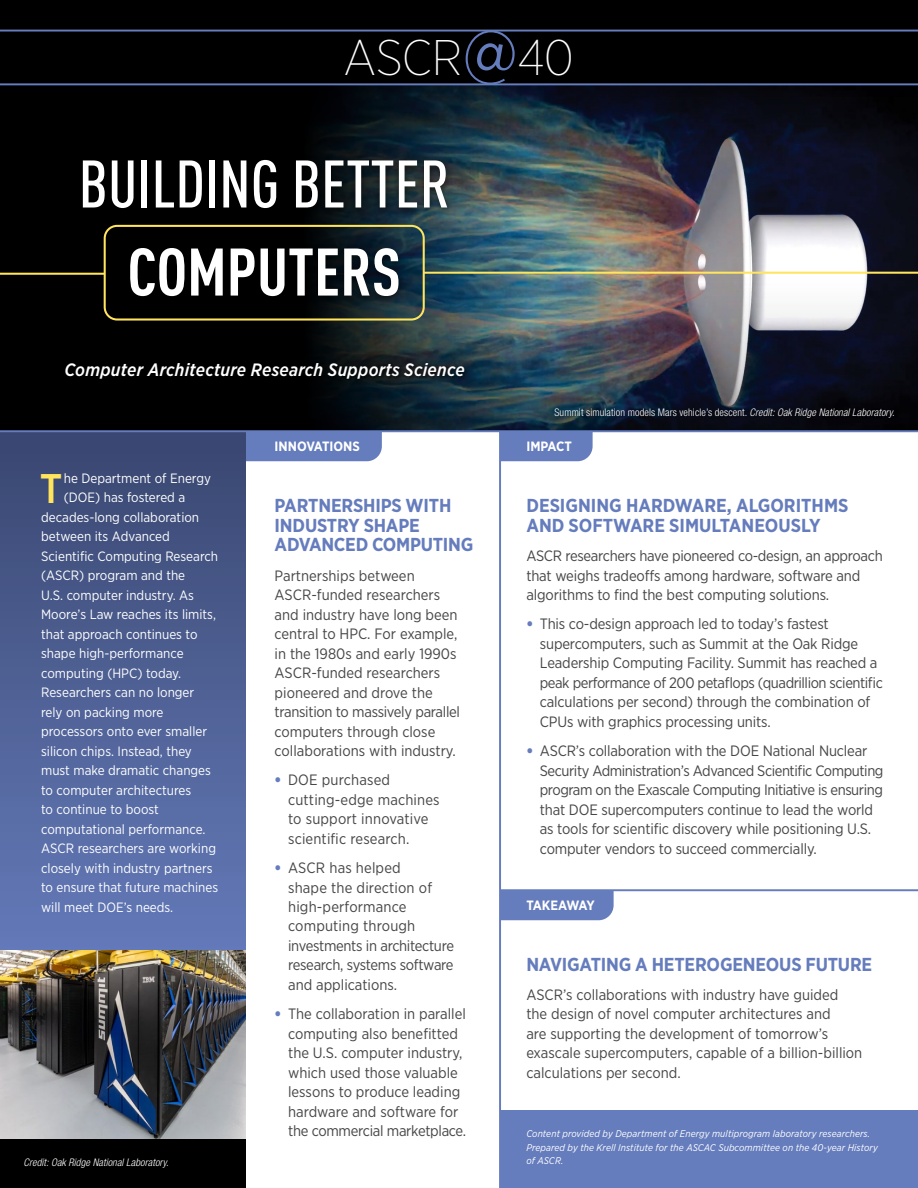
<style>
.page{position:relative;width:918px;height:1188px;background:#fff}
.page>*{position:absolute;margin:0;border:0;box-sizing:border-box;transform-origin:0 0}
.t1{font:500 66px/88.1px "DIN Cond";color:#fff;text-align:center}
.t2{font:200 49.95px "Gotham Narrow";letter-spacing:-.015em;color:#fff}
.t3{font:500 41.4px "Gotham Narrow";color:#ffe45e}
.t4{font:700 18.75px/19.5px "Gotham Narrow";letter-spacing:-.01em;color:#657cbd}
.t5{font:italic 500 17.85px "Gotham Narrow";letter-spacing:.015em;color:#fff}
.t6{font:15px/19.5px "Gotham Narrow";letter-spacing:-.01em;color:#464547}
.t7{font:15px/19.5px "Gotham Narrow";letter-spacing:.01em;color:#464547}
.t8{font:13.5px "Gotham Narrow";color:#fff}
.t9{font:700 13.5px "Gotham Narrow";color:#fff}
.t10{font:700 13.5px "Gotham Narrow";letter-spacing:-.065em;color:#fff}
.t11{font:300 condensed 10.5px "Helvetica Neue LT Std";letter-spacing:.01em;color:#fff}
.t12{font:italic 300 condensed 10.5px "Helvetica Neue LT Std";letter-spacing:.01em;color:#fff}
.t13{font:italic 9.75px/13.5px "Gotham Narrow";letter-spacing:.01em;color:#fff}
.s1{font-weight:400;font-size:62.7px;color:#657cbd}
.s2{font-weight:700}
.s3{font-weight:900;color:#657cbd}
.s4{font-style:italic}
</style>
<div class="page">
<div style="left:245px;top:432px;width:137px;height:29px;background:#657cbd"></div>
<svg style="left:0;top:432px;width:245px;height:519px;background:#4e6094"></svg>
<div style="left:500px;top:1110px;width:418px;height:78px;background:#657cbd"></div>
<div style="left:0;top:0;width:918px;height:431px;background:#000"></div>
<img style="left:0;top:85px;width:918px;height:345px">
<div style="left:554px;top:407px;width:343px;height:13px;background:#000;opacity:.35"></div>
<hr style="left:0;top:83px;width:918px;height:2px;background:#657cbd">
<hr style="left:0;top:30px;width:918px;height:2px;background:#657cbd">
<hr style="left:499px;top:431px;width:2px;height:757px;background:#657cbd">
<div style="left:104px;top:225px;width:321px;height:96px;border:2px solid #ffe45e;border-radius:12px"></div>
<hr style="left:0;top:273px;width:105px;height:2px;background:#ffe45e">
<hr style="left:424px;top:272px;width:494px;height:2px;background:#ffe45e">
<div style="left:75px;top:155px;width:380px;height:151px;background:#000;opacity:.65"></div>
<div style="left:63px;top:361px;width:406px;height:22px;background:#000;opacity:.85"></div>
<div style="left:501px;top:432px;width:92px;height:29px;background:#657cbd"></div>
<hr style="left:0;top:430px;width:918px;height:2px;background:#657cbd">
<img style="left:0;top:951px;width:245px;height:189px">
<div style="left:0;top:1140px;width:245px;height:48px;background:#000"></div>
<div style="left:501px;top:891px;width:113px;height:29px;background:#657cbd"></div>
<hr style="left:500px;top:889px;width:418px;height:2px;background:#657cbd">
<h1 class="t2" style="left:344px;top:27px;width:232px">ASCR<span class="s1">@</span>40</h1>
<p class="t1" style="left:79px;top:139px;width:373px">BUILDING BETTER<br><span class="s2">COMPUTERS</span></p>
<p class="t5" style="left:64px;top:359px;width:402px">Computer Architecture Research Supports Science</p>
<p class="t3" style="left:40px;top:462px;width:24px">T</p>
<p class="t8" style="left:64px;top:470px;width:149px">he Department of Energy</p>
<p class="t8" style="left:64px;top:489px;width:123px">(DOE) has fostered a</p>
<p class="t8" style="left:41px;top:509px;width:160px">decades-long collaboration</p>
<p class="t8" style="left:41px;top:528px;width:130px">between its Advanced</p>
<p class="t8" style="left:41px;top:548px;width:179px">Scientifc Computing Research</p>
<p class="t8" style="left:41px;top:567px;width:146px">(ASCR) program and the</p>
<p class="t8" style="left:41px;top:587px;width:154px">U.S. computer industry. As</p>
<p class="t8" style="left:41px;top:606px;width:176px">Moore’s Law reaches its limits,</p>
<p class="t8" style="left:41px;top:626px;width:158px">that approach continues to</p>
<p class="t8" style="left:41px;top:645px;width:144px">shape high-performance</p>
<p class="t8" style="left:41px;top:665px;width:142px">computing (HPC) today.</p>
<p class="t8" style="left:41px;top:684px;width:155px">Researchers can no longer</p>
<p class="t8" style="left:41px;top:704px;width:124px">rely on packing more</p>
<p class="t8" style="left:41px;top:723px;width:167px">processors onto ever smaller</p>
<p class="t8" style="left:41px;top:743px;width:152px">silicon chips. Instead, they</p>
<p class="t8" style="left:41px;top:762px;width:171px">must make dramatic changes</p>
<p class="t8" style="left:41px;top:782px;width:152px">to computer architectures</p>
<p class="t8" style="left:41px;top:801px;width:119px">to continue to boost</p>
<p class="t8" style="left:41px;top:821px;width:166px">computational performance.</p>
<p class="t8" style="left:41px;top:840px;width:176px">ASCR researchers are working</p>
<p class="t8" style="left:41px;top:860px;width:173px">closely with industry partners</p>
<p class="t8" style="left:41px;top:879px;width:179px">to ensure that future machines</p>
<p class="t8" style="left:41px;top:899px;width:134px">will meet DOE’s needs.</p>
<p class="t12" style="left:24px;top:1157px;width:147px">Credit: Oak Ridge National Laboratory.</p>
<p class="t9" style="left:275px;top:437px;width:87px">INNOVATIONS</p>
<h4 class="t4" style="left:275px;top:496px;width:200px">PARTNERSHIPS WITH<br>INDUSTRY SHAPE<br>ADVANCED COMPUTING</h4>
<p class="t6" style="left:275px;top:565px;width:187px">Partnerships between<br>ASCR-funded researchers and industry have long been central to HPC. For example, in the 1980s and early 1990s<br>ASCR-funded researchers pioneered and drove the transition to massively parallel computers through close collaborations with industry.</p>
<p class="t7" style="left:288px;top:770px;width:153px;text-indent:-14px"><span class="s3">•</span> DOE purchased cutting-edge machines to support innovative scientifc research.</p>
<p class="t6" style="left:288px;top:858px;width:167px;text-indent:-14px"><span class="s3">•</span> ASCR has helped<br>shape the direction of high-performance computing through investments in architecture research, systems software and applications.</p>
<p class="t6" style="left:288px;top:1004px;width:180px;text-indent:-14px"><span class="s3">•</span> The collaboration in parallel computing also beneftted the U.S. computer industry, which used those valuable lessons to produce leading hardware and software for the commercial marketplace.</p>
<p class="t11" style="left:554px;top:406px;width:342px">Summit simulation models Mars vehicle’s descent. <span class="s4">Credit: Oak Ridge National Laboratory.</span></p>
<p class="t9" style="left:526px;top:437px;width:47px">IMPACT</p>
<h4 class="t4" style="left:526px;top:496px;width:324px">DESIGNING HARDWARE, ALGORITHMS<br>AND SOFTWARE SIMULTANEOUSLY</h4>
<p class="t6" style="left:526px;top:546px;width:358px">ASCR researchers have pioneered co-design, an approach that weighs tradeofs among hardware, software and algorithms to fnd the best computing solutions.</p>
<p class="t6" style="left:540px;top:614px;width:345px;text-indent:-14px"><span class="s3">•</span> This co-design approach led to today’s fastest supercomputers, such as Summit at the Oak Ridge Leadership Computing Facility. Summit has reached a peak performance of 200 petafops (quadrillion scientifc calculations per second) through the combination of CPUs with graphics processing units.</p>
<p class="t6" style="left:540px;top:741px;width:345px;text-indent:-14px"><span class="s3">•</span> ASCR’s collaboration with the DOE National Nuclear Security Administration’s Advanced Scientifc Computing program on the Exascale Computing Initiative is ensuring that DOE supercomputers continue to lead the world as tools for scientifc discovery while positioning U.S. computer vendors to succeed commercially.</p>
<p class="t10" style="left:526px;top:896px;width:70px">TAKEAWAY</p>
<h4 class="t4" style="left:526px;top:954px;width:347px">NAVIGATING A HETEROGENEOUS FUTURE</h4>
<p class="t6" style="left:526px;top:984px;width:337px">ASCR’s collaborations with industry have guided the design of novel computer architectures and<br>are supporting the development of tomorrow’s exascale supercomputers, capable of a billion-billion calculations per second.</p>
<p class="t13" style="left:526px;top:1127px;width:353px">Content provided by Department of Energy multiprogram laboratory researchers.<br>Prepared by the Krell Institute for the ASCAC Subcommittee on the 40-year History of ASCR.</p>
</div>
